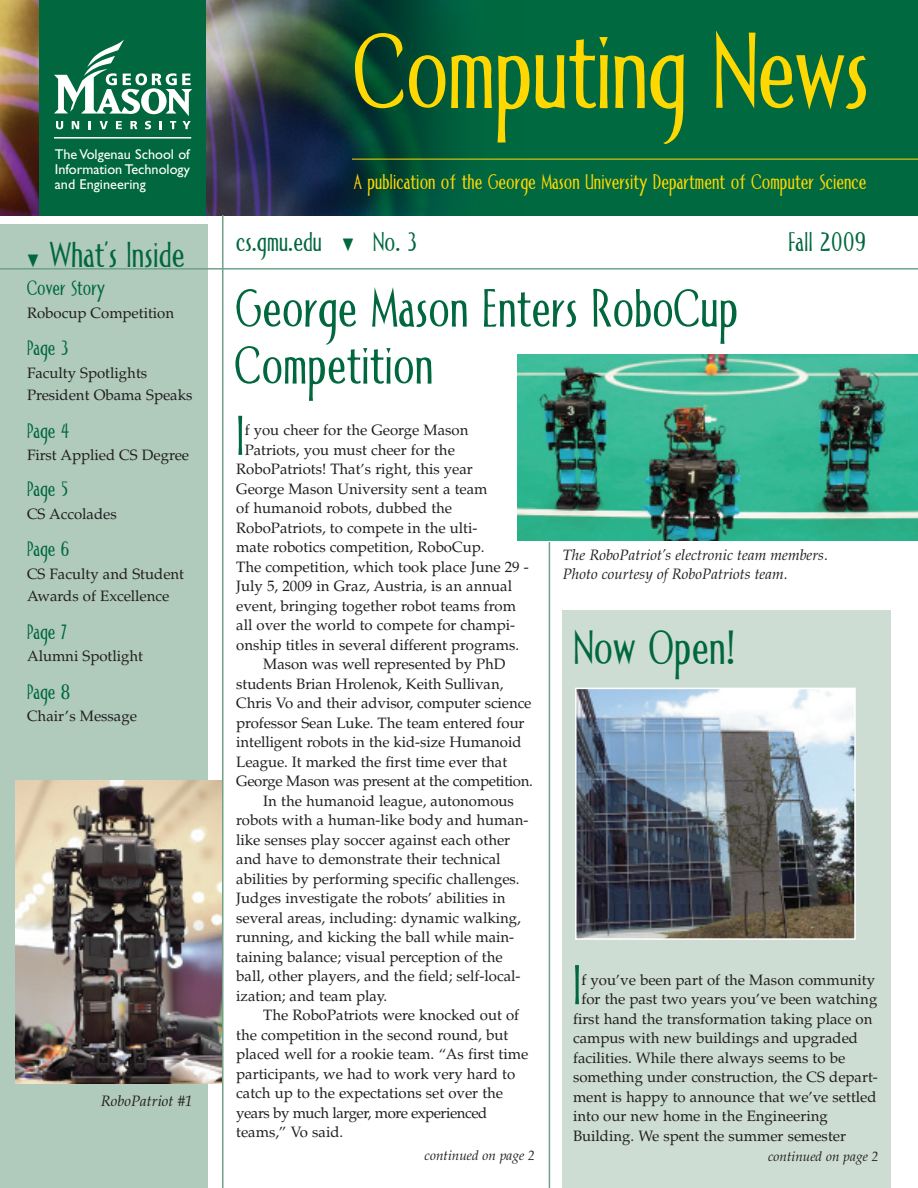
<style>
.page{position:relative;width:918px;height:1188px;background:#fff}
.page>*{position:absolute;margin:0;border:0;box-sizing:border-box;transform-origin:0 0}
.t1{font:108px "Allise";letter-spacing:-.015em;color:#ffd801}
.t2{font:56.1px "Allise";color:#00673e}
.t3{font:54px/57px "Allise";color:#00673e}
.t4{font:48px "Allise";color:#00673e}
.t5{font:36px "Allise";color:#00673e}
.t6{font:27px "Allise";color:#00673e}
.t7{font:21.3px "Allise";color:#ffd801}
.t8{font:21px "Allise";color:#00673e}
.t9{font:15px/22.5px "Palatino";color:#231f20}
.t10{font:italic 15px/19.5px "Palatino";color:#231f20}
.t11{font:15px "Palatino";letter-spacing:-.02em;color:#231f20}
.t12{font:15px "Palatino";letter-spacing:-.03em;color:#231f20}
.t13{font:14.25px/15.3px "Gill Sans";color:#fff;text-align:justify}
.t14{font:italic 13.5px "Palatino";color:#231f20}
</style>
<div class="page">
<img style="left:0;top:0;width:918px;height:215px">
<div style="left:39px;top:0;width:167px;height:215px;background:#00673e"></div>
<div style="left:0;top:225px;width:207px;height:963px;background:#b0cabc"></div>
<hr style="left:0;top:268px;width:918px;height:2px;background:#70a289">
<svg style="left:54px;top:39px;width:138px;height:90px"></svg>
<hr style="left:222px;top:215px;width:2px;height:973px;background:#70a289">
<hr style="left:549px;top:441px;width:1px;height:747px;background:#70a289">
<hr style="left:352px;top:159px;width:566px;height:1px;background:#ffd801">
<hr style="left:54px;top:137px;width:137px;height:2px;background:#fff">
<div style="left:563px;top:610px;width:328px;height:578px;background:#cdddd4"></div>
<img style="left:517px;top:355px;width:401px;height:186px">
<img style="left:578px;top:691px;width:275px;height:246px">
<div style="left:575px;top:688px;width:281px;height:252px;border:2px solid #fff"></div>
<img style="left:16px;top:781px;width:206px;height:302px">
<p class="t13" style="left:55px;top:147px;width:137px">The Volgenau School of Information Technology and Engineering</p>
<h3 class="t5" style="left:27px;top:242px;width:159px">▼ What’s Inside</h3>
<h3 class="t8" style="left:27px;top:281px;width:80px">Cover Story</h3>
<p class="t9" style="left:27px;top:301px;width:149px">Robocup Competition</p>
<h3 class="t8" style="left:27px;top:341px;width:43px">Page 3</h3>
<p class="t9" style="left:27px;top:361px;width:167px">Faculty Spotlights<br>President Obama Speaks</p>
<h3 class="t8" style="left:27px;top:423px;width:44px">Page 4</h3>
<p class="t9" style="left:27px;top:444px;width:164px">First Applied CS Degree</p>
<h3 class="t8" style="left:27px;top:482px;width:43px">Page 5</h3>
<p class="t9" style="left:27px;top:502px;width:91px">CS Accolades</p>
<h3 class="t8" style="left:27px;top:542px;width:44px">Page 6</h3>
<p class="t9" style="left:27px;top:562px;width:159px">CS Faculty and Student<br>Awards of Excellence</p>
<h3 class="t8" style="left:27px;top:624px;width:42px">Page 7</h3>
<p class="t9" style="left:27px;top:645px;width:118px">Alumni Spotlight</p>
<h3 class="t8" style="left:27px;top:684px;width:45px">Page 8</h3>
<p class="t9" style="left:27px;top:705px;width:112px">Chair’s Message</p>
<p class="t10" style="left:101px;top:1091px;width:93px">RoboPatriot #1</p>
<h1 class="t1" style="left:354px;top:34px;width:518px">Computing News</h1>
<h3 class="t7" style="left:354px;top:175px;width:514px">A publication of the George Mason University Department of Computer Science</h3>
<h3 class="t6" style="left:236px;top:232px;width:182px">cs.gmu.edu ▼ No. 3</h3>
<h3 class="t6" style="left:788px;top:232px;width:79px">Fall 2009</h3>
<h3 class="t3" style="left:235px;top:288px;width:505px">George Mason Enters RoboCup<br>Competition</h3>
<h2 class="t2" style="left:236px;top:416px;width:10px">I</h2>
<p class="t9" style="left:245px;top:419px;width:225px">f you cheer for the George Mason</p>
<p class="t9" style="left:245px;top:439px;width:212px">Patriots, you must cheer for the</p>
<p class="t9" style="left:236px;top:458px;width:238px">RoboPatriots! That’s right, this year</p>
<p class="t9" style="left:236px;top:478px;width:253px">George Mason University sent a team</p>
<p class="t9" style="left:236px;top:497px;width:217px">of humanoid robots, dubbed the</p>
<p class="t9" style="left:236px;top:517px;width:243px">RoboPatriots, to compete in the ulti-</p>
<p class="t9" style="left:236px;top:536px;width:250px">mate robotics competition, RoboCup.</p>
<p class="t9" style="left:236px;top:556px;width:294px">The competition, which took place June 29 -</p>
<p class="t9" style="left:236px;top:575px;width:277px">July 5, 2009 in Graz, Austria, is an annual</p>
<p class="t9" style="left:236px;top:595px;width:281px">event, bringing together robot teams from</p>
<p class="t9" style="left:236px;top:614px;width:280px">all over the world to compete for champi-</p>
<p class="t9" style="left:236px;top:634px;width:284px">onship titles in several different programs.</p>
<p class="t9" style="left:263px;top:653px;width:244px">Mason was well represented by PhD</p>
<p class="t9" style="left:236px;top:673px;width:269px">students Brian Hrolenok, Keith Sullivan,</p>
<p class="t9" style="left:236px;top:692px;width:297px">Chris Vo and their advisor, computer science</p>
<p class="t9" style="left:236px;top:712px;width:290px">professor Sean Luke. The team entered four</p>
<p class="t9" style="left:236px;top:731px;width:287px">intelligent robots in the kid-size Humanoid</p>
<p class="t9" style="left:236px;top:751px;width:273px">League. It marked the first time ever that</p>
<p class="t11" style="left:236px;top:772px;width:298px">George Mason was present at the competition.</p>
<p class="t9" style="left:263px;top:790px;width:252px">In the humanoid league, autonomous</p>
<p class="t9" style="left:236px;top:809px;width:294px">robots with a human-like body and human-</p>
<p class="t9" style="left:236px;top:829px;width:275px">like senses play soccer against each other</p>
<p class="t9" style="left:236px;top:848px;width:266px">and have to demonstrate their technical</p>
<p class="t9" style="left:236px;top:868px;width:285px">abilities by performing specific challenges.</p>
<p class="t9" style="left:236px;top:887px;width:271px">Judges investigate the robots’ abilities in</p>
<p class="t9" style="left:236px;top:907px;width:286px">several areas, including: dynamic walking,</p>
<p class="t9" style="left:236px;top:926px;width:280px">running, and kicking the ball while main-</p>
<p class="t9" style="left:236px;top:946px;width:268px">taining balance; visual perception of the</p>
<p class="t9" style="left:236px;top:965px;width:286px">ball, other players, and the field; self-local-</p>
<p class="t9" style="left:236px;top:985px;width:153px">ization; and team play.</p>
<p class="t9" style="left:263px;top:1004px;width:258px">The RoboPatriots were knocked out of</p>
<p class="t9" style="left:236px;top:1024px;width:274px">the competition in the second round, but</p>
<p class="t9" style="left:236px;top:1043px;width:294px">placed well for a rookie team. “As first time</p>
<p class="t9" style="left:236px;top:1063px;width:280px">participants, we had to work very hard to</p>
<p class="t9" style="left:236px;top:1082px;width:268px">catch up to the expectations set over the</p>
<p class="t12" style="left:236px;top:1104px;width:253px">years by much larger, more experienced</p>
<p class="t9" style="left:236px;top:1121px;width:109px">teams,” Vo said.</p>
<p class="t14" style="left:425px;top:1148px;width:112px">continued on page 2</p>
<p class="t10" style="left:563px;top:545px;width:267px">The RoboPatriot’s electronic team members.<br>Photo courtesy of RoboPatriots team.</p>
<h3 class="t4" style="left:573px;top:631px;width:165px">Now Open!</h3>
<h2 class="t2" style="left:573px;top:966px;width:10px">I</h2>
<p class="t9" style="left:581px;top:968px;width:295px">f you’ve been part of the Mason community</p>
<p class="t9" style="left:581px;top:988px;width:297px">for the past two years you’ve been watching</p>
<p class="t9" style="left:573px;top:1007px;width:301px">first hand the transformation taking place on</p>
<p class="t9" style="left:573px;top:1027px;width:287px">campus with new buildings and upgraded</p>
<p class="t9" style="left:573px;top:1046px;width:274px">facilities. While there always seems to be</p>
<p class="t9" style="left:573px;top:1066px;width:306px">something under construction, the CS depart-</p>
<p class="t9" style="left:573px;top:1085px;width:305px">ment is happy to announce that we’ve settled</p>
<p class="t9" style="left:573px;top:1105px;width:256px">into our new home in the Engineering</p>
<p class="t9" style="left:573px;top:1124px;width:274px">Building. We spent the summer semester</p>
<p class="t14" style="left:768px;top:1148px;width:112px">continued on page 2</p>
</div>
